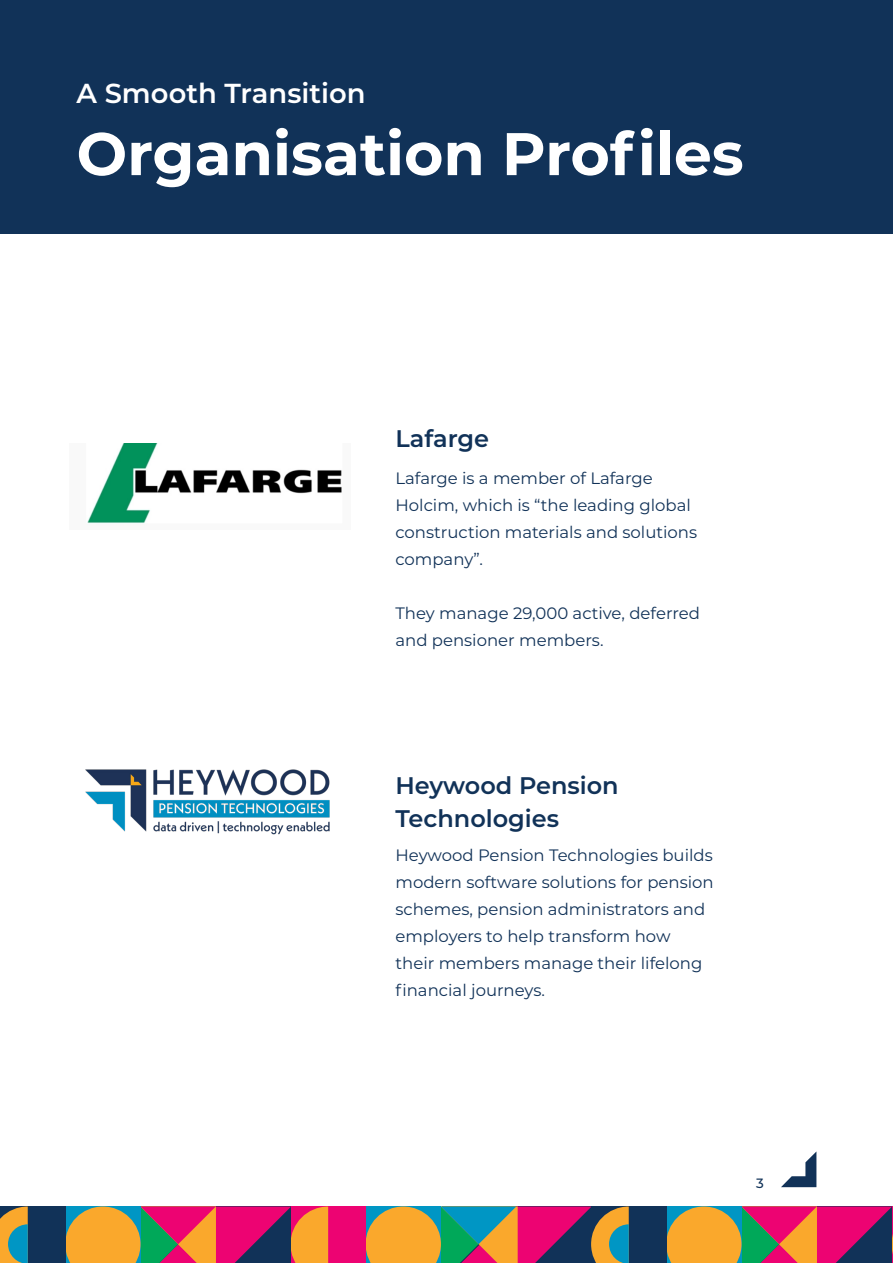
<style>
.page{position:relative;width:893px;height:1263px;background:#fff}
.page>*{position:absolute;margin:0;border:0;box-sizing:border-box;transform-origin:0 0}
.t1{font:700 60px "Montserrat";color:#fff}
.t2{font:600 27.45px "Montserrat";color:#fff}
.t3{font:600 24px "Montserrat";color:#113258}
.t4{font:16.5px/27px "Montserrat";color:#113258}
.t5{font:500 13.5px "Montserrat";color:#113258}
</style>
<div class="page">
<div style="left:0;top:0;width:893px;height:234px;background:#113258"></div>
<div style="left:290px;top:1206px;width:76px;height:57px;background:#ed0372"></div>
<svg style="left:65px;top:1206px;width:263px;height:57px;background:#bb6551"></svg>
<div style="left:0;top:1206px;width:65px;height:57px;background:#113258"></div>
<svg style="left:0;top:1206px;width:28px;height:57px;background:#889769"></svg>
<svg style="left:666px;top:1206px;width:227px;height:57px;background:#b25e56"></svg>
<div style="left:591px;top:1206px;width:75px;height:57px;background:#113258"></div>
<svg style="left:366px;top:1206px;width:263px;height:57px;background:#96755e"></svg>
<svg style="left:781px;top:1152px;width:35px;height:35px"></svg>
<img style="left:85px;top:769px;width:245px;height:66px">
<img style="left:87px;top:444px;width:255px;height:80px">
<p class="t2" style="left:77px;top:74px;width:290px">A Smooth Transition</p>
<p class="t1" style="left:77px;top:111px;width:669px">Organisation Profiles</p>
<p class="t3" style="left:395px;top:422px;width:95px">Lafarge</p>
<p class="t4" style="left:395px;top:464px;width:303px">Lafarge is a member of Lafarge<br>Holcim, which is “the leading global construction materials and solutions company”.</p>
<p class="t4" style="left:395px;top:599px;width:306px">They manage 29,000 active, deferred and pensioner members.</p>
<p class="t3" style="left:395px;top:768px;width:225px">Heywood Pension</p>
<p class="t3" style="left:395px;top:801px;width:165px">Technologies</p>
<p class="t4" style="left:395px;top:841px;width:320px">Heywood Pension Technologies builds modern software solutions for pension schemes, pension administrators and employers to help transform how<br>their members manage their lifelong financial journeys.</p>
<p class="t5" style="left:756px;top:1173px;width:9px">3</p>
</div>
